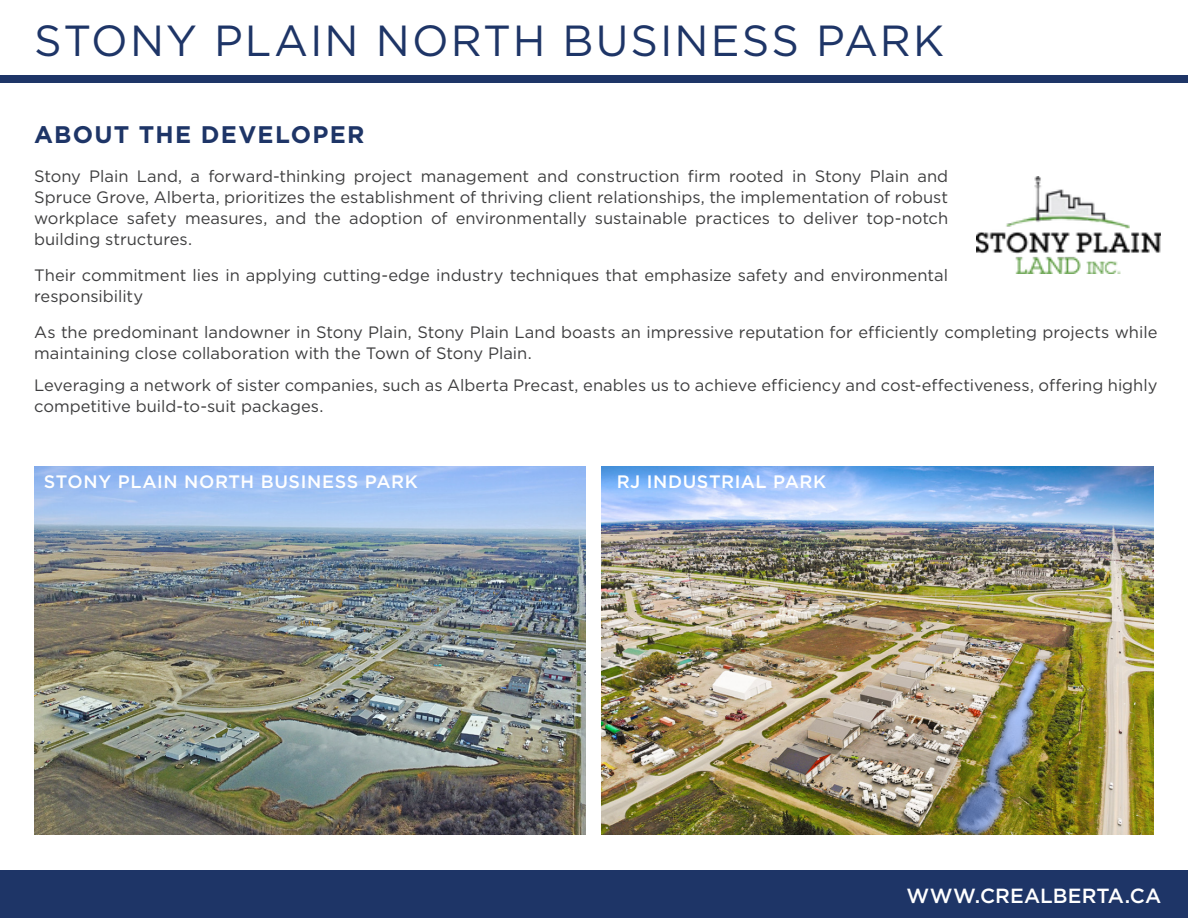
<style>
.page{position:relative;width:1188px;height:918px;background:#fff}
.page>*{position:absolute;margin:0;border:0;box-sizing:border-box;transform-origin:0 0}
.t1{font:43.5px "Gotham";letter-spacing:.045em;color:#1e3567}
.t2{font:700 24px "Gotham Pro";letter-spacing:.055em;color:#1e3567}
.t3{font:500 20.4px "Gotham";letter-spacing:.005em;color:#fff}
.Red_Subheader{font:500 18px "Gotham";letter-spacing:.035em;color:#fff}
.Bullets_Spaced_out{font:16.5px/21px "Gotham";color:#3e3e3f}
</style>
<div class="page">
<div style="left:0;top:75px;width:1188px;height:7px;background:#1e3567"></div>
<div style="left:0;top:870px;width:1188px;height:48px;background:#1e3567"></div>
<img style="left:976px;top:176px;width:185px;height:98px">
<img style="left:34px;top:467px;width:551px;height:367px">
<img style="left:602px;top:467px;width:551px;height:367px">
<p class="t1" style="left:34px;top:16px;width:912px">STONY PLAIN NORTH BUSINESS PARK</p>
<p class="t2" style="left:34px;top:120px;width:332px">ABOUT THE DEVELOPER</p>
<p class="Bullets_Spaced_out" style="left:34px;top:166px;width:916px;text-align:justify">Stony Plain Land, a forward-thinking project management and construction firm rooted in Stony Plain and Spruce Grove, Alberta, prioritizes the establishment of thriving client relationships, the implementation of robust workplace safety measures, and the adoption of environmentally sustainable practices to deliver top-notch building structures.</p>
<p class="Bullets_Spaced_out" style="left:34px;top:264px;width:916px">Their commitment lies in applying cutting-edge industry techniques that emphasize safety and environmental responsibility</p>
<p class="Bullets_Spaced_out" style="left:34px;top:321px;width:1125px">As the predominant landowner in Stony Plain, Stony Plain Land boasts an impressive reputation for efficiently completing projects while maintaining close collaboration with the Town of Stony Plain.</p>
<p class="Bullets_Spaced_out" style="left:34px;top:375px;width:1125px">Leveraging a network of sister companies, such as Alberta Precast, enables us to achieve efficiency and cost-effectiveness, offering highly competitive build-to-suit packages.</p>
<p class="Red_Subheader" style="left:44px;top:470px;width:376px">STONY PLAIN NORTH BUSINESS PARK</p>
<p class="Red_Subheader" style="left:617px;top:470px;width:211px">RJ INDUSTRIAL PARK</p>
<p class="t3" style="left:907px;top:882px;width:256px">WWW.CREALBERTA.CA</p>
</div>
